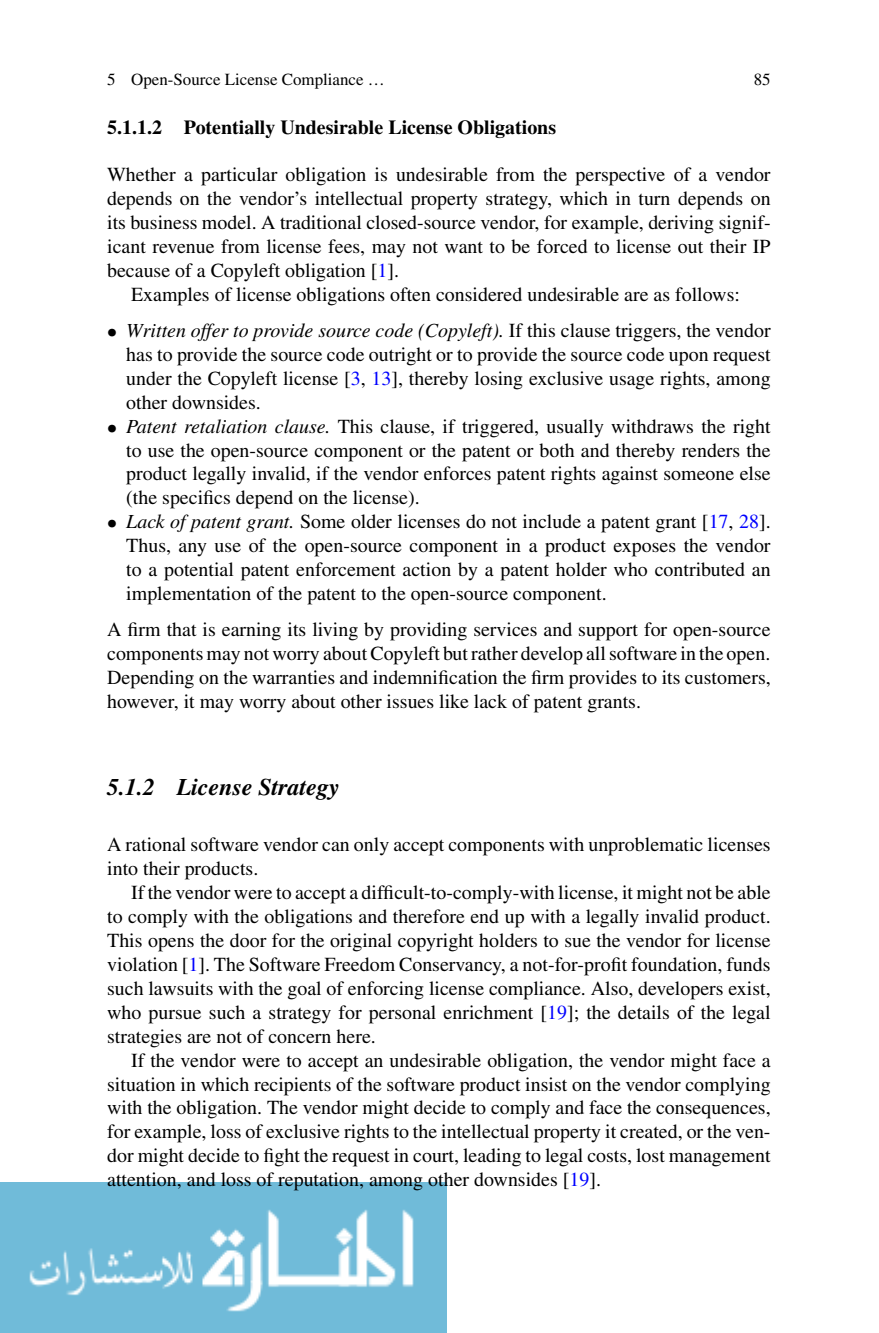
<style>
.page{position:relative;width:879px;height:1333px;background:#fff}
.page>*{position:absolute;margin:0;border:0;box-sizing:border-box;transform-origin:0 0}
.t1{font:24px "Times Bold Italic 3";color:#000}
.t2{font:20px/24px "Times Roman 3";color:#000;text-align:justify}
.t3{font:20px "Times Italic 3";color:#000}
.t4{font:20px "Times Bold 2";color:#000}
.t5{font:17px "Times Roman 3";color:#000}
.s1{color:#00f}
.s2{font-family:"MTSYN22"}
.s3{font-family:"Times Roman 3"}
.s4{font-family:"Times Italic 3"}
</style>
<div class="page">
<img style="left:0;top:1182px;width:446px;height:150px">
<p class="t5" style="left:107px;top:73px;width:279px">5 Open-Source License Compliance …</p>
<p class="t5" style="left:754px;top:73px;width:18px">85</p>
<p class="t4" style="left:107px;top:120px;width:450px">5.1.1.2 Potentially Undesirable License Obligations</p>
<p class="t2" style="left:107px;top:165px;width:665px">Whether a particular obligation is undesirable from the perspective of a vendor</p>
<p class="t2" style="left:107px;top:188px;width:665px">depends on the vendor’s intellectual property strategy, which in turn depends on</p>
<p class="t2" style="left:107px;top:212px;width:665px">its business model. A traditional closed-source vendor, for example, deriving signif-</p>
<p class="t2" style="left:107px;top:236px;width:665px">icant revenue from license fees, may not want to be forced to license out their IP</p>
<p class="t2" style="left:107px;top:260px;width:293px">because of a Copyleft obligation [<span class="s1">1</span>].</p>
<p class="t2" style="left:131px;top:284px;width:610px">Examples of license obligations often considered undesirable are as follows:</p>
<p class="t3" style="left:107px;top:323px;width:665px"><span class="s2">•</span> Written offer to provide source code (Copyleft). <span class="s3">If this clause triggers, the vendor</span></p>
<p class="t2" style="left:126px;top:344px;width:646px">has to provide the source code outright or to provide the source code upon request under the Copyleft license [<span class="s1">3</span>, <span class="s1">13</span>], thereby losing exclusive usage rights, among other downsides.</p>
<p class="t2" style="left:126px;top:416px;width:646px;text-indent:-19px"><span class="s2">•</span> <span class="s4">Patent retaliation clause.</span> This clause, if triggered, usually withdraws the right to use the open-source component or the patent or both and thereby renders the product legally invalid, if the vendor enforces patent rights against someone else (the specifics depend on the license).</p>
<p class="t2" style="left:126px;top:511px;width:646px;text-indent:-19px"><span class="s2">•</span> <span class="s4">Lack of patent grant.</span> Some older licenses do not include a patent grant [<span class="s1">17</span>, <span class="s1">28</span>].<br>Thus, any use of the open-source component in a product exposes the vendor to a potential patent enforcement action by a patent holder who contributed an implementation of the patent to the open-source component.</p>
<p class="t2" style="left:107px;top:619px;width:665px">A firm that is earning its living by providing services and support for open-source components may not worry about Copyleft but rather develop all software in the open.<br>Depending on the warranties and indemnification the firm provides to its customers, however, it may worry about other issues like lack of patent grants.</p>
<p class="t1" style="left:107px;top:778px;width:234px">5.1.2 License Strategy</p>
<p class="t2" style="left:107px;top:834px;width:665px">A rational software vendor can only accept components with unproblematic licenses into their products.</p>
<p class="t2" style="left:107px;top:882px;width:665px;text-indent:24px">If the vendor were to accept a difficult-to-comply-with license, it might not be able to comply with the obligations and therefore end up with a legally invalid product.<br>This opens the door for the original copyright holders to sue the vendor for license violation [<span class="s1">1</span>]. The Software Freedom Conservancy, a not-for-profit foundation, funds such lawsuits with the goal of enforcing license compliance. Also, developers exist, who pursue such a strategy for personal enrichment [<span class="s1">19</span>]; the details of the legal strategies are not of concern here.</p>
<p class="t2" style="left:107px;top:1049px;width:665px;text-indent:24px">If the vendor were to accept an undesirable obligation, the vendor might face a situation in which recipients of the software product insist on the vendor complying with the obligation. The vendor might decide to comply and face the consequences, for example, loss of exclusive rights to the intellectual property it created, or the ven&shy;dor might decide to fight the request in court, leading to legal costs, lost management attention, and loss of reputation, among other downsides [<span class="s1">19</span>].</p>
</div>
